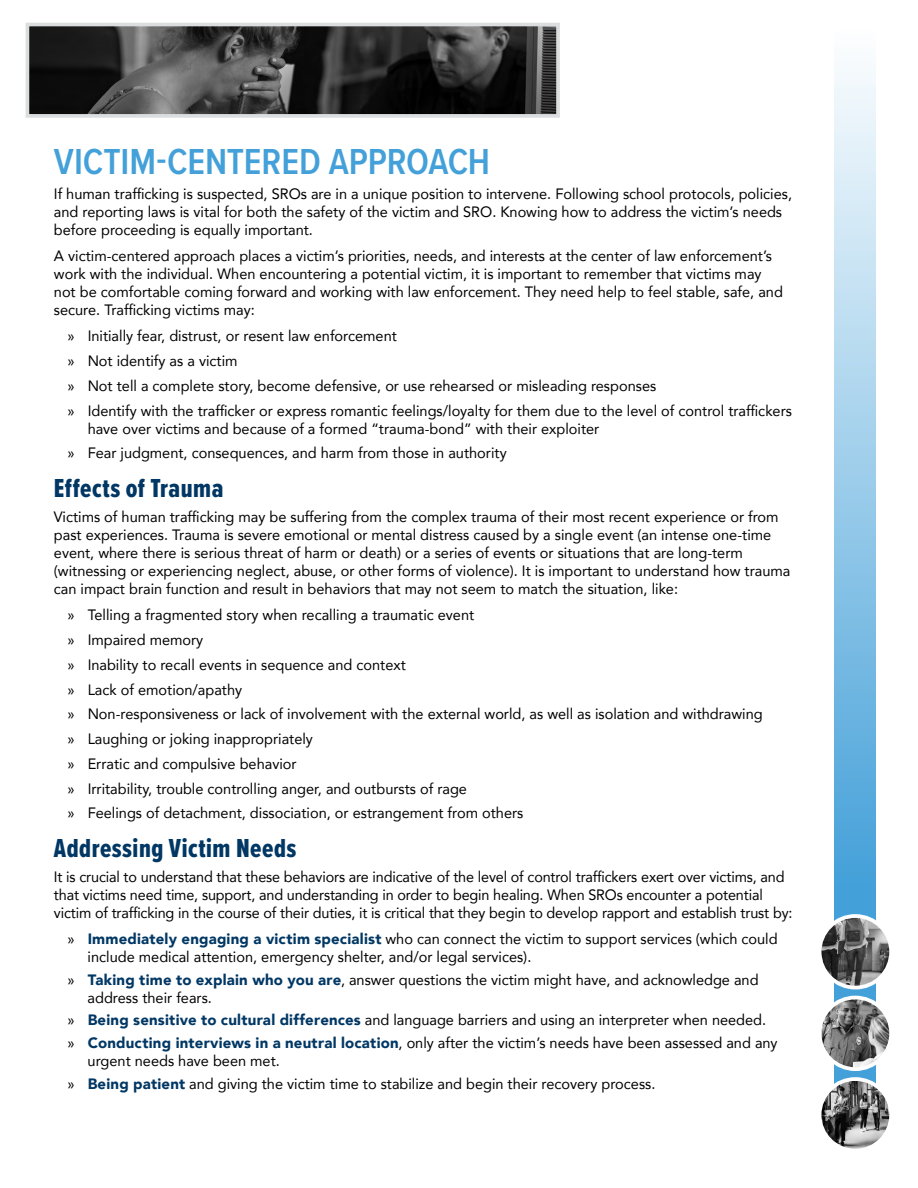
<style>
.page{position:relative;width:918px;height:1188px;background:#fff}
.page>*{position:absolute;margin:0;border:0;box-sizing:border-box;transform-origin:0 0}
.t1{font:600 37.5px "Proxima Nova Cond";letter-spacing:-.01em;color:#43a0d9}
.t2{font:27px "Proxima Nova Ex Cn Extrabld";letter-spacing:.02em;color:#003764}
.t3{font:15px/18px "Avenir";color:#000}
.t4{font:15px/18px "Avenir";color:#000;scale:.96 1}
.s1{font-weight:900;color:#003764}
</style>
<div class="page">
<img style="left:31px;top:28px;width:524px;height:85px">
<div style="left:26px;top:23px;width:534px;height:95px;border:4px solid #dcddde"></div>
<svg style="left:835px;top:71px;width:41px;height:1013px"></svg>
<img style="left:820px;top:1079px;width:71px;height:72px;border-radius:36px">
<div style="left:818px;top:1077px;width:75px;height:76px;border:4px solid #fff;border-radius:50%"></div>
<img style="left:820px;top:998px;width:71px;height:71px;border-radius:36px">
<div style="left:818px;top:996px;width:75px;height:75px;border:4px solid #fff;border-radius:50%"></div>
<img style="left:820px;top:916px;width:71px;height:72px;border-radius:36px">
<div style="left:818px;top:914px;width:75px;height:75px;border:4px solid #fff;border-radius:50%"></div>
<h2 class="t1" style="left:54px;top:134px;width:438px">VICTIM-CENTERED APPROACH</h2>
<p class="t3" style="left:54px;top:184px;width:740px">If human trafficking is suspected, SROs are in a unique position to intervene. Following school protocols, policies, and reporting laws is vital for both the safety of the victim and SRO. Knowing how to address the victim’s needs before proceeding is equally important.</p>
<p class="t3" style="left:54px;top:247px;width:731px">A victim-centered approach places a victim’s priorities, needs, and interests at the center of law enforcement’s work with the individual. When encountering a potential victim, it is important to remember that victims may not be comfortable coming forward and working with law enforcement. They need help to feel stable, safe, and secure. Trafficking victims may:</p>
<p class="t3" style="left:67px;top:327px;width:331px">» Initially fear, distrust, or resent law enforcement</p>
<p class="t3" style="left:67px;top:351px;width:172px">» Not identify as a victim</p>
<p class="t3" style="left:67px;top:376px;width:590px">» Not tell a complete story, become defensive, or use rehearsed or misleading responses</p>
<p class="t3" style="left:88px;top:401px;width:706px;text-indent:-20px">» Identify with the trafficker or express romantic feelings/loyalty for them due to the level of control traffickers have over victims and because of a formed “trauma-bond” with their exploiter</p>
<p class="t3" style="left:67px;top:444px;width:441px">» Fear judgment, consequences, and harm from those in authority</p>
<h3 class="t2" style="left:54px;top:469px;width:171px">Effects of Trauma</h3>
<p class="t3" style="left:54px;top:508px;width:738px">Victims of human trafficking may be suffering from the complex trauma of their most recent experience or from past experiences. Trauma is severe emotional or mental distress caused by a single event (an intense one-time event, where there is serious threat of harm or death) or a series of events or situations that are long-term (witnessing or experiencing neglect, abuse, or other forms of violence). It is important to understand how trauma can impact brain function and result in behaviors that may not seem to match the situation, like:</p>
<p class="t3" style="left:67px;top:606px;width:408px">» Telling a fragmented story when recalling a traumatic event</p>
<p class="t3" style="left:67px;top:630px;width:137px">» Impaired memory</p>
<p class="t3" style="left:67px;top:655px;width:340px">» Inability to recall events in sequence and context</p>
<p class="t3" style="left:67px;top:680px;width:176px">» Lack of emotion/apathy</p>
<p class="t3" style="left:67px;top:705px;width:697px">» Non-responsiveness or lack of involvement with the external world, as well as isolation and withdrawing</p>
<p class="t3" style="left:67px;top:729px;width:247px">» Laughing or joking inappropriately</p>
<p class="t3" style="left:67px;top:754px;width:231px">» Erratic and compulsive behavior</p>
<p class="t3" style="left:67px;top:779px;width:401px">» Irritability, trouble controlling anger, and outbursts of rage</p>
<p class="t3" style="left:67px;top:804px;width:458px">» Feelings of detachment, dissociation, or estrangement from others</p>
<h3 class="t2" style="left:54px;top:829px;width:244px">Addressing Victim Needs</h3>
<p class="t4" style="left:54px;top:868px;width:771px">It is crucial to understand that these behaviors are indicative of the level of control traffickers exert over victims, and that victims need time, support, and understanding in order to begin healing. When SROs encounter a potential victim of trafficking in the course of their duties, it is critical that they begin to develop rapport and establish trust by:</p>
<p class="t3" style="left:88px;top:930px;width:691px;text-indent:-20px">» <span class="s1">Immediately engaging a victim specialist</span> who can connect the victim to support services (which could include medical attention, emergency shelter, and/or legal services).</p>
<p class="t3" style="left:88px;top:970px;width:672px;text-indent:-20px">» <span class="s1">Taking time to explain who you are</span>, answer questions the victim might have, and acknowledge and address their fears.</p>
<p class="t3" style="left:67px;top:1011px;width:700px">» <span class="s1">Being sensitive to cultural differences</span> and language barriers and using an interpreter when needed.</p>
<p class="t3" style="left:88px;top:1033px;width:692px;text-indent:-20px">» <span class="s1">Conducting interviews in a neutral location</span>, only after the victim’s needs have been assessed and any urgent needs have been met.</p>
<p class="t3" style="left:67px;top:1074px;width:590px">» <span class="s1">Being patient</span> and giving the victim time to stabilize and begin their recovery process.</p>
</div>
